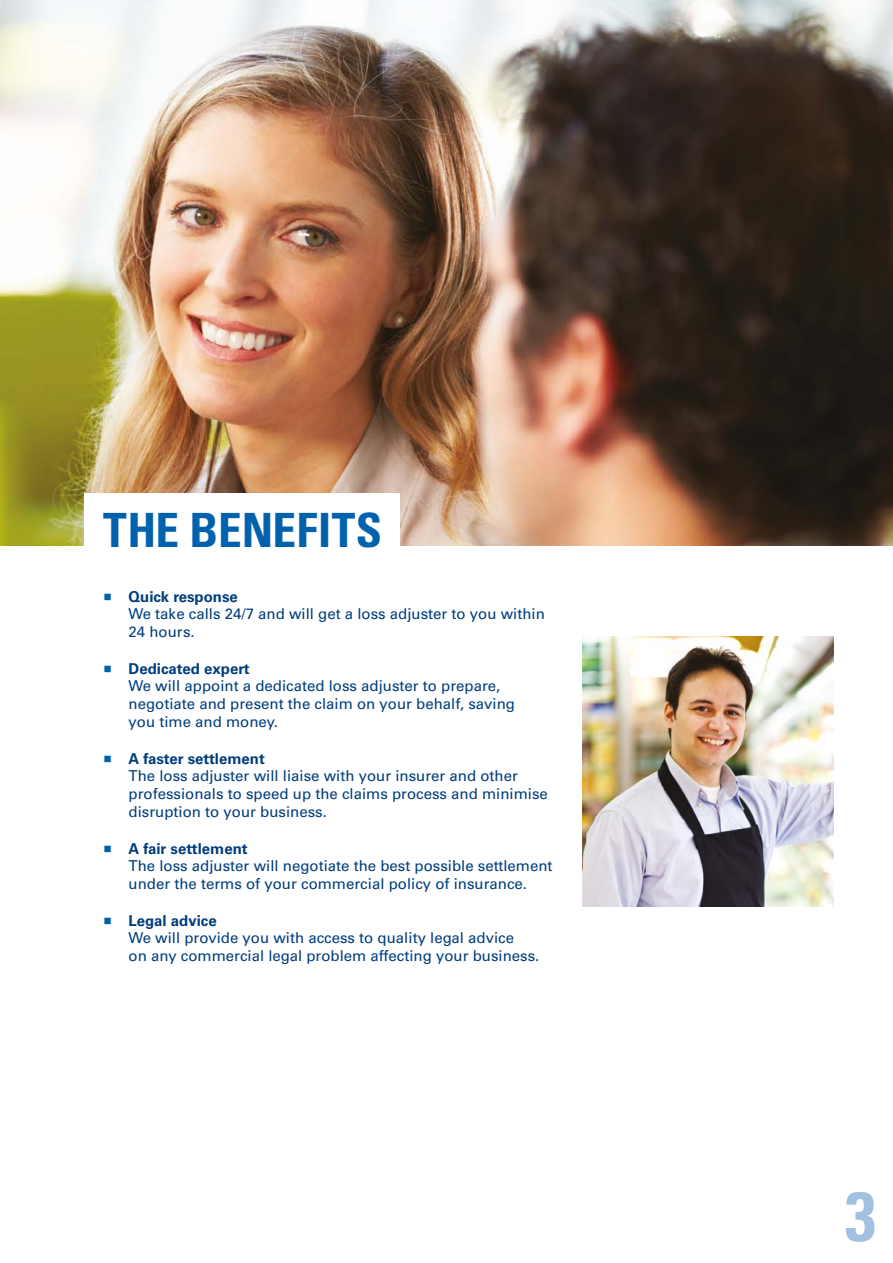
<style>
.page{position:relative;width:893px;height:1263px;background:#fff}
.page>*{position:absolute;margin:0;border:0;box-sizing:border-box;transform-origin:0 0}
.t1{font:700 condensed 69.75px "Univers LT Std";color:#a2c0df}
.t2{font:700 condensed 47.25px "Univers LT Std";color:#0061ad}
.t3{font:15px/18px "Univers LT Std";color:#003d7c}
.t4{font:700 15px "Univers LT Std";color:#003d7c}
</style>
<div class="page">
<img style="left:0;top:0;width:893px;height:546px">
<div style="left:84px;top:493px;width:315px;height:73px;background:#fff"></div>
<img style="left:583px;top:636px;width:250px;height:270px">
<h2 class="t2" style="left:103px;top:501px;width:280px">THE BENEFITS</h2>
<p class="t4" style="left:129px;top:588px;width:111px">Quick response</p>
<p class="t3" style="left:129px;top:604px;width:418px">We take calls 24/7 and will get a loss adjuster to you within<br>24 hours.</p>
<p class="t4" style="left:129px;top:660px;width:123px">Dedicated expert</p>
<p class="t3" style="left:129px;top:676px;width:388px">We will appoint a dedicated loss adjuster to prepare, negotiate and present the claim on your behalf, saving you time and money.</p>
<p class="t4" style="left:129px;top:750px;width:138px">A faster settlement</p>
<p class="t3" style="left:129px;top:766px;width:421px">The loss adjuster will liaise with your insurer and other professionals to speed up the claims process and minimise disruption to your business.</p>
<p class="t4" style="left:129px;top:840px;width:121px">A fair settlement</p>
<p class="t3" style="left:129px;top:856px;width:425px">The loss adjuster will negotiate the best possible settlement under the terms of your commercial policy of insurance.</p>
<p class="t4" style="left:129px;top:912px;width:90px">Legal advice</p>
<p class="t3" style="left:129px;top:928px;width:412px">We will provide you with access to quality legal advice<br>on any commercial legal problem affecting your business.</p>
<h1 class="t1" style="left:845px;top:1173px;width:32px">3</h1>
</div>
